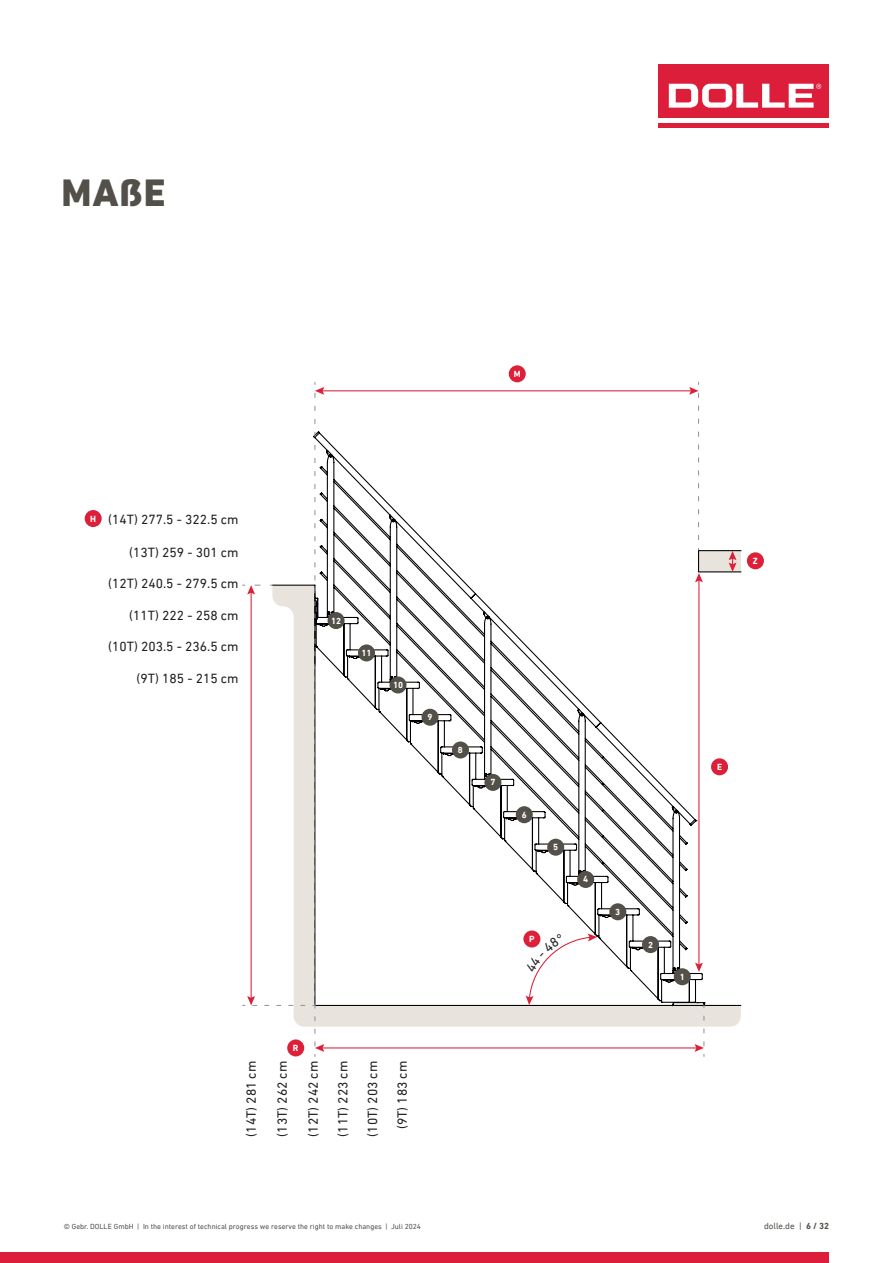
<style>
.page{position:relative;width:893px;height:1263px;background:#fff}
.page>*{position:absolute;margin:0;border:0;box-sizing:border-box;transform-origin:0 0}
.t1{font:800 39px "DOLLE";color:#53504a}
.t2{font:13.5px/29.7px "DIN Next LT Pro";color:#231f20;text-align:center}
.t3{font:700 9px "DIN Next LT Pro";color:#fff}
.t4{font:9px "DIN Next LT Pro";color:#53504a}
.t5{font:7.5px "DIN Next LT Pro";color:#53504a}
.s1{font-weight:700}
</style>
<div class="page">
<div style="left:659px;top:64px;width:170px;height:64px;background:#dc1e3a"></div>
<hr style="left:659px;top:118px;width:170px;height:4px;background:#fff">
<svg style="left:669px;top:84px;width:152px;height:24px"></svg>
<div style="left:0;top:1252px;width:829px;height:11px;background:#dc1e3a"></div>
<div style="left:293px;top:1006px;width:448px;height:21px;background:#e9e3dd"></div>
<div style="left:85px;top:510px;width:17px;height:17px;background:#dc203a;border-radius:50%"></div>
<svg style="left:271px;top:435px;width:435px;height:572px"></svg>
<svg style="left:314px;top:590px;width:428px;height:416px"></svg>
<hr style="left:321px;top:390px;width:371px;height:1px;background:#dc203a">
<div style="left:509px;top:365px;width:17px;height:17px;background:#dc203a;border-radius:50%"></div>
<svg style="left:314px;top:382px;width:10px;height:198px"></svg>
<svg style="left:689px;top:382px;width:10px;height:158px"></svg>
<div style="left:698px;top:551px;width:43px;height:21px;background:#e9e3dd"></div>
<div style="left:698px;top:550px;width:44px;height:22px;border:1px solid #000001"></div>
<div style="left:711px;top:758px;width:17px;height:17px;background:#dc203a;border-radius:50%"></div>
<hr style="left:698px;top:579px;width:1px;height:387px;background:#dc203a">
<svg style="left:695px;top:573px;width:8px;height:9px"></svg>
<svg style="left:695px;top:963px;width:8px;height:9px"></svg>
<div style="left:747px;top:552px;width:17px;height:17px;background:#dc203a;border-radius:50%"></div>
<svg style="left:729px;top:551px;width:7px;height:21px"></svg>
<div style="left:674px;top:968px;width:17px;height:17px;background:#53504a;border-radius:50%"></div>
<div style="left:642px;top:936px;width:17px;height:17px;background:#53504a;border-radius:50%"></div>
<div style="left:609px;top:903px;width:17px;height:17px;background:#53504a;border-radius:50%"></div>
<div style="left:577px;top:871px;width:17px;height:17px;background:#53504a;border-radius:50%"></div>
<div style="left:547px;top:839px;width:17px;height:17px;background:#53504a;border-radius:50%"></div>
<div style="left:516px;top:806px;width:17px;height:17px;background:#53504a;border-radius:50%"></div>
<div style="left:484px;top:774px;width:17px;height:17px;background:#53504a;border-radius:50%"></div>
<div style="left:452px;top:741px;width:17px;height:17px;background:#53504a;border-radius:50%"></div>
<div style="left:422px;top:709px;width:17px;height:17px;background:#53504a;border-radius:50%"></div>
<div style="left:389px;top:676px;width:17px;height:17px;background:#53504a;border-radius:50%"></div>
<div style="left:358px;top:644px;width:17px;height:17px;background:#53504a;border-radius:50%"></div>
<div style="left:328px;top:612px;width:17px;height:17px;background:#53504a;border-radius:50%"></div>
<svg style="left:523px;top:930px;width:17px;height:17px"></svg>
<div style="left:287px;top:1039px;width:17px;height:17px;background:#dc203a;border-radius:50%"></div>
<svg style="left:697px;top:1002px;width:8px;height:5px"></svg>
<hr style="left:321px;top:1047px;width:377px;height:1px;background:#dc203a">
<svg style="left:695px;top:1016px;width:9px;height:40px"></svg>
<svg style="left:313px;top:601px;width:11px;height:455px"></svg>
<hr style="left:251px;top:591px;width:1px;height:408px;background:#dc203a">
<svg style="left:243px;top:585px;width:17px;height:9px"></svg>
<svg style="left:243px;top:996px;width:62px;height:10px"></svg>
<svg style="left:526px;top:933px;width:71px;height:72px"></svg>
<p class="t1" style="left:62px;top:169px;width:105px">MAẞE</p>
<p class="t3" style="left:514px;top:368px;width:8px">M</p>
<p class="t3" style="left:90px;top:513px;width:7px">H</p>
<p class="t2" style="left:108px;top:504px;width:132px">(14T) 277.5 - 322.5 cm</p>
<p class="t2" style="left:129px;top:537px;width:111px">(13T) 259 - 301 cm</p>
<p class="t2" style="left:108px;top:569px;width:132px">(12T) 240.5 - 279.5 cm</p>
<p class="t2" style="left:129px;top:600px;width:111px">(11T) 222 - 258 cm</p>
<p class="t2" style="left:108px;top:632px;width:132px">(10T) 203.5 - 236.5 cm</p>
<p class="t2" style="left:137px;top:663px;width:104px">(9T) 185 - 215 cm</p>
<p class="t3" style="left:331px;top:615px;width:12px">12</p>
<p class="t3" style="left:361px;top:648px;width:12px">11</p>
<p class="t3" style="left:393px;top:680px;width:12px">10</p>
<p class="t3" style="left:428px;top:712px;width:7px">9</p>
<p class="t3" style="left:458px;top:745px;width:7px">8</p>
<p class="t3" style="left:490px;top:777px;width:7px">7</p>
<p class="t3" style="left:522px;top:809px;width:7px">6</p>
<p class="t3" style="left:553px;top:842px;width:7px">5</p>
<p class="t3" style="left:529px;top:934px;width:7px">P</p>
<p class="t3" style="left:583px;top:874px;width:7px">4</p>
<p class="t3" style="left:615px;top:906px;width:7px">3</p>
<p class="t3" style="left:293px;top:1043px;width:7px">R</p>
<p class="t2" style="left:236px;top:1136px;width:77px;rotate:-90deg">(14T) 281 cm</p>
<p class="t2" style="left:298px;top:1136px;width:77px;rotate:-90deg">(12T) 242 cm (11T) 223 cm (10T) 203 cm (9T) 183 cm</p>
<p class="t2" style="left:267px;top:1136px;width:77px;rotate:-90deg">(13T) 262 cm</p>
<p class="t3" style="left:648px;top:939px;width:7px">2</p>
<p class="t3" style="left:680px;top:971px;width:7px">1</p>
<p class="t3" style="left:753px;top:555px;width:6px">Z</p>
<p class="t3" style="left:717px;top:761px;width:7px">E</p>
<p class="t5" style="left:64px;top:1222px;width:359px">© Gebr. DOLLE GmbH | In the interest of technical progress we reserve the right to make changes | Juli 2024</p>
<p class="t4" style="left:764px;top:1221px;width:67px">dolle.de | <span class="s1">6 / 32</span></p>
</div>
